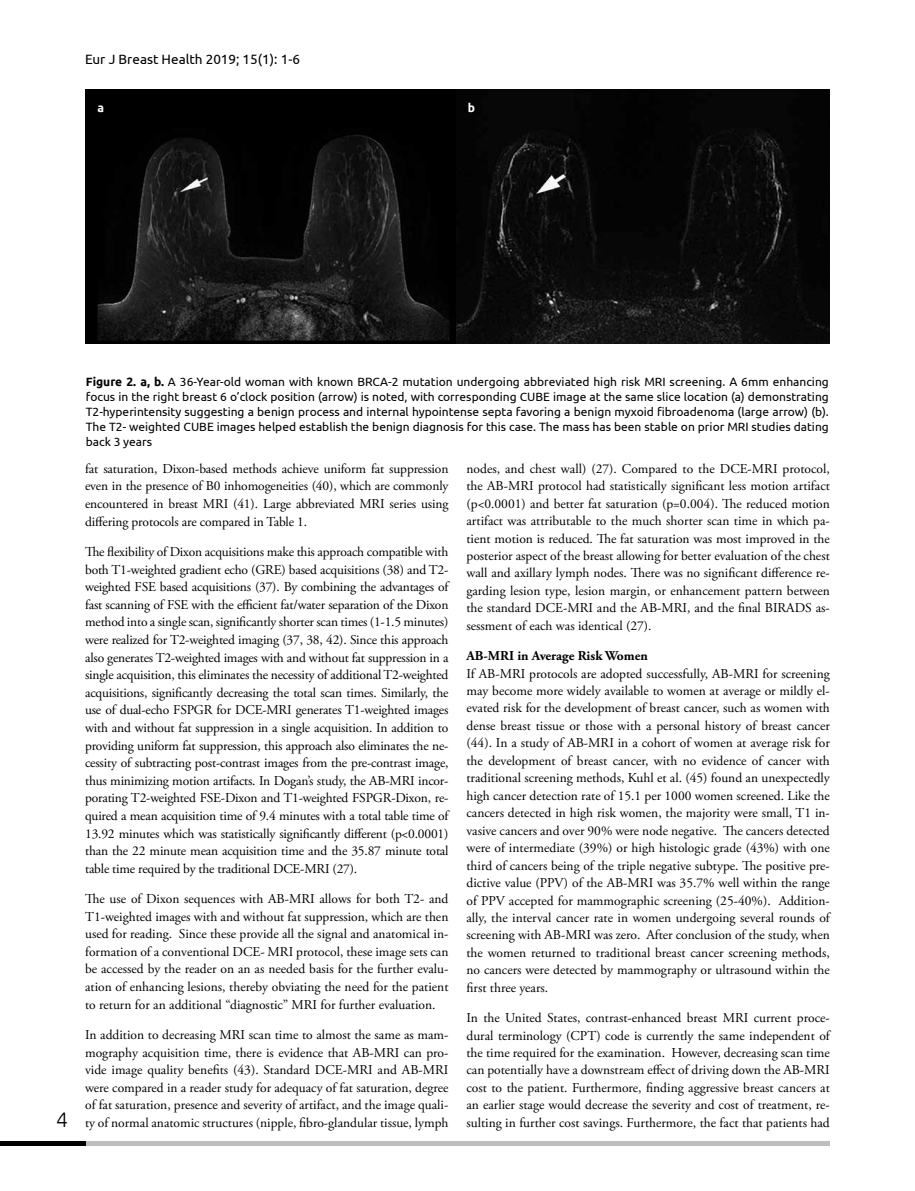
<style>
.page{position:relative;width:915px;height:1191px;background:#fff}
.page>*{position:absolute;margin:0;border:0;box-sizing:border-box;transform-origin:0 0}
.t1{font:300 21px "Ubuntu";color:#000}
.t2{font:13.5px/17.4px "Adobe Garamond Pro";color:#000;text-align:justify}
.t3{font:13.5px "Ubuntu";color:#000}
.t4{font:700 13.5px "Adobe Garamond Pro";color:#000}
.t5{font:12px/15px "Ubuntu";color:#000;text-align:justify}
.t6{font:700 12px "Ubuntu";color:#fff}
.s1{font-weight:700}
</style>
<div class="page">
<img style="left:85px;top:89px;width:744px;height:255px">
<div style="left:85px;top:1140px;width:744px;height:5px;background:#bcbec0"></div>
<div style="left:0;top:1140px;width:85px;height:5px;background:#000"></div>
<p class="t3" style="left:85px;top:51px;width:216px">Eur J Breast Health 2019; 15(1): 1-6</p>
<p class="t6" style="left:97px;top:100px;width:8px">a</p>
<p class="t6" style="left:467px;top:100px;width:9px">b</p>
<h1 class="t1" style="left:56px;top:1106px;width:13px">4</h1>
<p class="t5" style="left:86px;top:374px;width:744px"><span class="s1">Figure 2. a, b.</span> A 36-Year-old woman with known BRCA-2 mutation undergoing abbreviated high risk MRI screening. A 6mm enhancing focus in the right breast 6 o’clock position (arrow) is noted, with corresponding CUBE image at the same slice location (a) demonstrating T2-hyperintensity suggesting a benign process and internal hypointense septa favoring a benign myxoid fibroadenoma (large arrow) (b).<br>The T2- weighted CUBE images helped establish the benign diagnosis for this case. The mass has been stable on prior MRI studies dating back 3 years</p>
<p class="t2" style="left:85px;top:460px;width:365px">fat saturation, Dixon-based methods achieve uniform fat suppression even in the presence of B0 inhomogeneities (40), which are commonly encountered in breast MRI (41). Large abbreviated MRI series using differing protocols are compared in Table 1.</p>
<p class="t2" style="left:85px;top:543px;width:365px">The flexibility of Dixon acquisitions make this approach compatible with both T1-weighted gradient echo (GRE) based acquisitions (38) and T2- weighted FSE based acquisitions (37). By combining the advantages of fast scanning of FSE with the efficient fat/water separation of the Dixon method into a single scan, significantly shorter scan times (1-1.5 minutes) were realized for T2-weighted imaging (37, 38, 42). Since this approach also generates T2-weighted images with and without fat suppression in a single acquisition, this eliminates the necessity of additional T2-weighted acquisitions, significantly decreasing the total scan times. Similarly, the use of dual-echo FSPGR for DCE-MRI generates T1-weighted images with and without fat suppression in a single acquisition. In addition to providing uniform fat suppression, this approach also eliminates the ne&shy;cessity of subtracting post-contrast images from the pre-contrast image, thus minimizing motion artifacts. In Dogan’s study, the AB-MRI incor&shy;porating T2-weighted FSE-Dixon and T1-weighted FSPGR-Dixon, re&shy;quired a mean acquisition time of 9.4 minutes with a total table time of 13.92 minutes which was statistically significantly different (p&lt;0.0001) than the 22 minute mean acquisition time and the 35.87 minute total table time required by the traditional DCE-MRI (27).</p>
<p class="t2" style="left:85px;top:890px;width:365px">The use of Dixon sequences with AB-MRI allows for both T2- and T1-weighted images with and without fat suppression, which are then used for reading. Since these provide all the signal and anatomical in&shy;formation of a conventional DCE- MRI protocol, these image sets can be accessed by the reader on an as needed basis for the further evalu&shy;ation of enhancing lesions, thereby obviating the need for the patient to return for an additional “diagnostic” MRI for further evaluation.</p>
<p class="t2" style="left:85px;top:1026px;width:365px">In addition to decreasing MRI scan time to almost the same as mam&shy;mography acquisition time, there is evidence that AB-MRI can pro&shy;vide image quality benefits (43). Standard DCE-MRI and AB-MRI were compared in a reader study for adequacy of fat saturation, degree of fat saturation, presence and severity of artifact, and the image quali&shy;ty of normal anatomic structures (nipple, fibro-glandular tissue, lymph</p>
<p class="t2" style="left:466px;top:460px;width:365px">nodes, and chest wall) (27). Compared to the DCE-MRI protocol, the AB-MRI protocol had statistically significant less motion artifact (p&lt;0.0001) and better fat saturation (p=0.004). The reduced motion artifact was attributable to the much shorter scan time in which pa&shy;tient motion is reduced. The fat saturation was most improved in the posterior aspect of the breast allowing for better evaluation of the chest wall and axillary lymph nodes. There was no significant difference re&shy;garding lesion type, lesion margin, or enhancement pattern between the standard DCE-MRI and the AB-MRI, and the final BIRADS as&shy;sessment of each was identical (27).</p>
<p class="t4" style="left:466px;top:648px;width:183px">AB-MRI in Average Risk Women</p>
<p class="t2" style="left:466px;top:665px;width:365px">If AB-MRI protocols are adopted successfully, AB-MRI for screening may become more widely available to women at average or mildly el&shy;evated risk for the development of breast cancer, such as women with dense breast tissue or those with a personal history of breast cancer (44). In a study of AB-MRI in a cohort of women at average risk for the development of breast cancer, with no evidence of cancer with traditional screening methods, Kuhl et al. (45) found an unexpectedly high cancer detection rate of 15.1 per 1000 women screened. Like the cancers detected in high risk women, the majority were small, T1 in&shy;vasive cancers and over 90% were node negative. The cancers detected were of intermediate (39%) or high histologic grade (43%) with one third of cancers being of the triple negative subtype. The positive pre&shy;dictive value (PPV) of the AB-MRI was 35.7% well within the range of PPV accepted for mammographic screening (25-40%). Addition&shy;ally, the interval cancer rate in women undergoing several rounds of screening with AB-MRI was zero. After conclusion of the study, when the women returned to traditional breast cancer screening methods, no cancers were detected by mammography or ultrasound within the first three years.</p>
<p class="t2" style="left:466px;top:1009px;width:365px">In the United States, contrast-enhanced breast MRI current proce&shy;dural terminology (CPT) code is currently the same independent of the time required for the examination. However, decreasing scan time can potentially have a downstream effect of driving down the AB-MRI cost to the patient. Furthermore, finding aggressive breast cancers at an earlier stage would decrease the severity and cost of treatment, re&shy;sulting in further cost savings. Furthermore, the fact that patients had</p>
</div>
